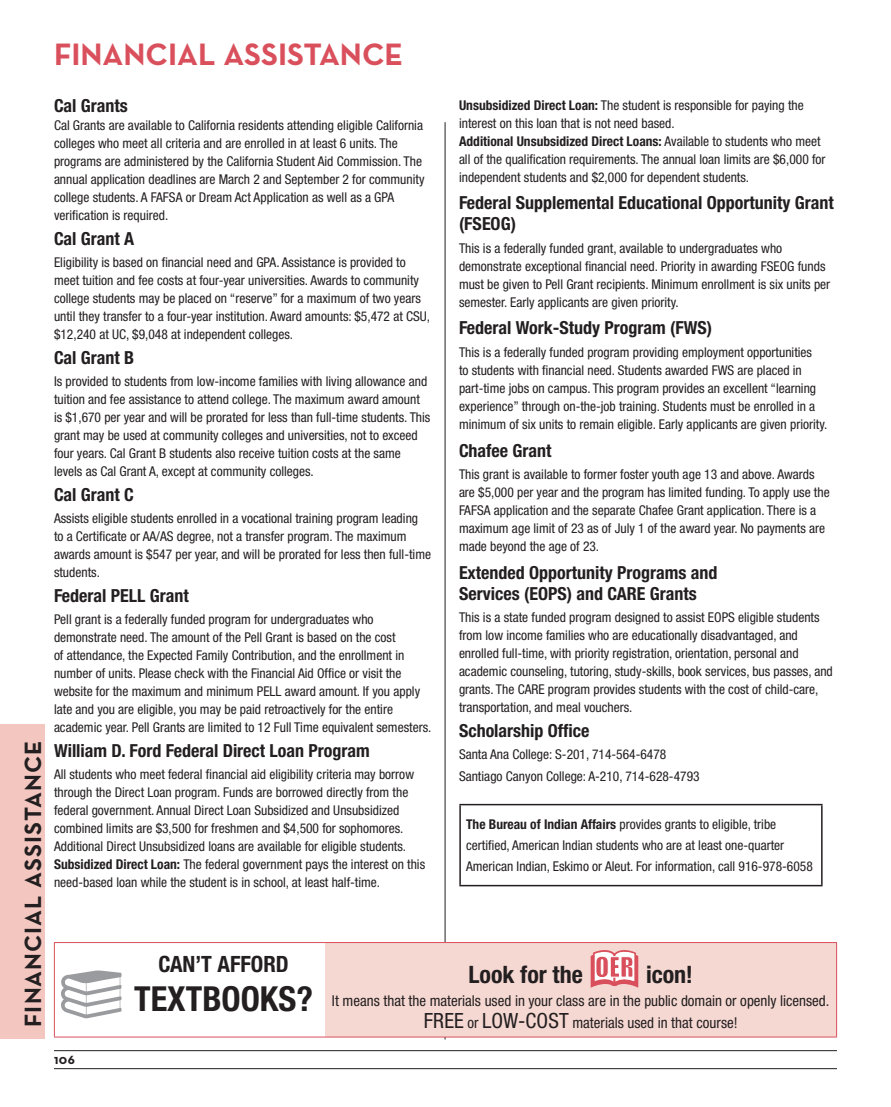
<style>
.page{position:relative;width:891px;height:1107px;background:#fff}
.page>*{position:absolute;margin:0;border:0;box-sizing:border-box;transform-origin:0 0}
.t1{font:700 condensed 34.5px "Helvetica Neue LT Pro";color:#231f20}
.t2{font:700 31.5px "Neutraface Text";color:#d9505c}
.t3{font:700 24px "Neutraface Text";letter-spacing:.04em;color:#231f20}
.t4{font:700 condensed 24px "Helvetica Neue LT Pro";color:#231f20}
.t5{font:700 condensed 22.5px "Helvetica Neue LT Pro";color:#231f20}
.t6{font:700 condensed 18px/21px "Helvetica Neue LT Pro";color:#231f20}
.t7{font:condensed 15px/22.5px "Helvetica Neue LT Pro";color:#231f20;text-align:center}
.t8{font:condensed 13.5px/18px "Helvetica Neue";color:#231f20}
.t9{font:condensed 13.5px/21px "Helvetica Neue LT Pro";color:#231f20}
.t10{font:700 condensed 13.5px "Helvetica Neue LT Pro";color:#231f20}
.t11{font:700 13.5px "Neutraface Text";color:#231f20}
.s1{font-family:"Helvetica Neue LT Pro";font-weight:700}
.s2{font-family:"Helvetica Neue";font-weight:400}
.s3{font-weight:700}
.s4{font-size:21px}
</style>
<div class="page">
<hr style="left:54px;top:1050px;width:783px;height:1px;background:#231f20">
<hr style="left:54px;top:1068px;width:783px;height:1px;background:#231f20">
<div style="left:0;top:725px;width:44px;height:314px;background:#f3c7c0"></div>
<hr style="left:445px;top:122px;width:1px;height:918px;background:#231f20">
<hr style="left:459px;top:804px;width:364px;height:1px;background:#231f20">
<hr style="left:459px;top:805px;width:2px;height:80px;background:#231f20">
<hr style="left:821px;top:805px;width:2px;height:80px;background:#231f20">
<hr style="left:459px;top:885px;width:364px;height:1px;background:#231f20">
<div style="left:325px;top:943px;width:512px;height:94px;background:#f6d8d2"></div>
<hr style="left:54px;top:942px;width:68px;height:1px;background:#d9505c">
<hr style="left:54px;top:943px;width:1px;height:94px;background:#d9505c">
<hr style="left:122px;top:942px;width:203px;height:1px;background:#d9505c">
<hr style="left:325px;top:942px;width:512px;height:1px;background:#d9505c">
<hr style="left:836px;top:943px;width:1px;height:94px;background:#d9505c">
<hr style="left:54px;top:1037px;width:68px;height:1px;background:#d9505c">
<hr style="left:122px;top:1037px;width:203px;height:1px;background:#d9505c">
<hr style="left:325px;top:1037px;width:512px;height:1px;background:#d9505c">
<svg style="left:61px;top:971px;width:61px;height:47px"></svg>
<svg style="left:591px;top:950px;width:47px;height:38px;background:#e99ba1"></svg>
<h2 class="t2" style="left:54px;top:34px;width:351px">FINANCIAL ASSISTANCE</h2>
<h3 class="t3" style="left:18px;top:1027px;width:288px;rotate:-90deg">FINANCIAL ASSISTANCE</h3>
<h3 class="t6" style="left:54px;top:95px;width:75px">Cal Grants</h3>
<p class="t8" style="left:54px;top:116px;width:372px">Cal Grants are available to California residents attending eligible California colleges who meet all criteria and are enrolled in at least 6 units. The programs are administered by the California Student Aid Commission. The annual application deadlines are March 2 and September 2 for community college students. A FAFSA or Dream Act Application as well as a GPA verification is required.</p>
<h3 class="t6" style="left:54px;top:227px;width:82px">Cal Grant A</h3>
<p class="t8" style="left:54px;top:253px;width:378px">Eligibility is based on financial need and GPA. Assistance is provided to meet tuition and fee costs at four-year universities. Awards to community college students may be placed on “reserve” for a maximum of two years until they transfer to a four-year institution. Award amounts: $5,472 at CSU, $12,240 at UC, $9,048 at independent colleges.</p>
<h3 class="t6" style="left:54px;top:347px;width:82px">Cal Grant B</h3>
<p class="t8" style="left:54px;top:372px;width:378px">Is provided to students from low-income families with living allowance and tuition and fee assistance to attend college. The maximum award amount is $1,670 per year and will be prorated for less than full-time students. This grant may be used at community colleges and universities, not to exceed four years. Cal Grant B students also receive tuition costs at the same levels as Cal Grant A, except at community colleges.</p>
<h3 class="t6" style="left:54px;top:484px;width:81px">Cal Grant C</h3>
<p class="t8" style="left:54px;top:509px;width:379px">Assists eligible students enrolled in a vocational training program leading<br>to a Certificate or AA/AS degree, not a transfer program. The maximum awards amount is $547 per year, and will be prorated for less then full-time students.</p>
<h3 class="t6" style="left:54px;top:585px;width:136px">Federal PELL Grant</h3>
<p class="t8" style="left:54px;top:610px;width:379px">Pell grant is a federally funded program for undergraduates who demonstrate need. The amount of the Pell Grant is based on the cost<br>of attendance, the Expected Family Contribution, and the enrollment in number of units. Please check with the Financial Aid Office or visit the website for the maximum and minimum PELL award amount. If you apply late and you are eligible, you may be paid retroactively for the entire academic year. Pell Grants are limited to 12 Full Time equivalent semesters.</p>
<h3 class="t6" style="left:54px;top:740px;width:317px">William D. Ford Federal Direct Loan Program</h3>
<p class="t8" style="left:54px;top:765px;width:373px">All students who meet federal financial aid eligibility criteria may borrow through the Direct Loan program. Funds are borrowed directly from the federal government. Annual Direct Loan Subsidized and Unsubsidized combined limits are $3,500 for freshmen and $4,500 for sophomores.<br>Additional Direct Unsubsidized loans are available for eligible students.<br><span class="s1">Subsidized Direct Loan:</span> The federal government pays the interest on this need-based loan while the student is in school, at least half-time.</p>
<p class="t8" style="left:459px;top:96px;width:346px"><span class="s1">Unsubsidized Direct Loan:</span> The student is responsible for paying the interest on this loan that is not need based.</p>
<p class="t10" style="left:459px;top:133px;width:363px">Additional Unsubsidized Direct Loans: <span class="s2">Available to students who meet</span></p>
<p class="t8" style="left:459px;top:150px;width:368px">all of the qualification requirements. The annual loan limits are $6,000 for independent students and $2,000 for dependent students.</p>
<h3 class="t6" style="left:459px;top:192px;width:376px">Federal Supplemental Educational Opportunity Grant (FSEOG)</h3>
<p class="t8" style="left:459px;top:239px;width:373px">This is a federally funded grant, available to undergraduates who demonstrate exceptional financial need. Priority in awarding FSEOG funds must be given to Pell Grant recipients. Minimum enrollment is six units per semester. Early applicants are given priority.</p>
<h3 class="t6" style="left:459px;top:317px;width:255px">Federal Work-Study Program (FWS)</h3>
<p class="t8" style="left:459px;top:343px;width:370px">This is a federally funded program providing employment opportunities<br>to students with financial need. Students awarded FWS are placed in part-time jobs on campus. This program provides an excellent “learning experience” through on-the-job training. Students must be enrolled in a minimum of six units to remain eligible. Early applicants are given priority.</p>
<h3 class="t6" style="left:459px;top:439px;width:94px">Chafee Grant</h3>
<p class="t8" style="left:459px;top:465px;width:372px">This grant is available to former foster youth age 13 and above. Awards are $5,000 per year and the program has limited funding. To apply use the FAFSA application and the separate Chafee Grant application. There is a maximum age limit of 23 as of July 1 of the award year. No payments are made beyond the age of 23.</p>
<h3 class="t6" style="left:459px;top:561px;width:260px">Extended Opportunity Programs and<br>Services (EOPS) and CARE Grants</h3>
<p class="t8" style="left:459px;top:608px;width:375px">This is a state funded program designed to assist EOPS eligible students from low income families who are educationally disadvantaged, and enrolled full-time, with priority registration, orientation, personal and academic counseling, tutoring, study-skills, book services, bus passes, and grants. The CARE program provides students with the cost of child-care, transportation, and meal vouchers.</p>
<h3 class="t6" style="left:459px;top:720px;width:132px">Scholarship Office</h3>
<p class="t8" style="left:459px;top:743px;width:242px;line-height:22.4px">Santa Ana College: S-201, 714-564-6478<br>Santiago Canyon College: A-210, 714-628-4793</p>
<p class="t9" style="left:466px;top:814px;width:348px"><span class="s3">The Bureau of Indian Affairs</span> provides grants to eligible, tribe certified, American Indian students who are at least one-quarter<br>American Indian, Eskimo or Aleut. For information, call 916-978-6058</p>
<p class="t11" style="left:54px;top:1051px;width:22px">106</p>
<h3 class="t5" style="left:158px;top:950px;width:132px">CAN’T AFFORD</h3>
<h1 class="t1" style="left:134px;top:978px;width:180px">TEXTBOOKS?</h1>
<h3 class="t4" style="left:468px;top:960px;width:116px">Look for the</h3>
<h3 class="t4" style="left:646px;top:960px;width:48px">icon!</h3>
<p class="t7" style="left:332px;top:989px;width:499px">It means that the materials used in your class are in the public domain or openly licensed.<br><span class="s4">FREE</span> or <span class="s4">LOW-COST</span> materials used in that course!</p>
</div>
